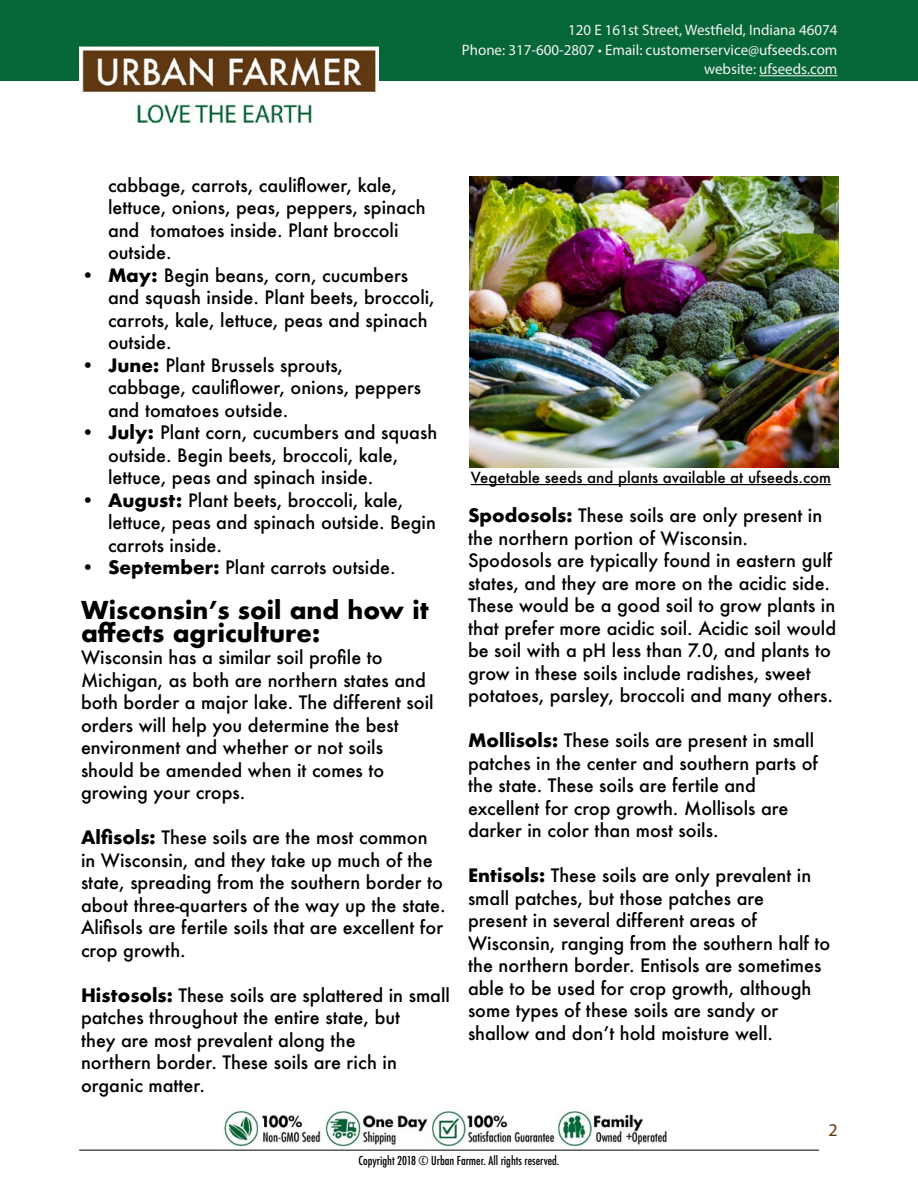
<style>
.page{position:relative;width:918px;height:1188px;background:#fff}
.page>*{position:absolute;margin:0;border:0;box-sizing:border-box;transform-origin:0 0}
.t1{font:700 24px/22.5px "Futura";color:#000}
.t2{font:500 18px/22.5px "Futura";color:#000}
.t3{font:18px "Myriad Pro";color:#603812}
.t4{font:15.15px/19.5px "Myriad Pro";color:#f5f3f1;text-align:right}
.t5{font:500 15px "Futura";color:#000}
.t6{font:500 condensed 12px "Futura";color:#000}
.s1{font-weight:700}
</style>
<div class="page">
<hr style="left:79px;top:1150px;width:740px;height:1px;background:#000">
<div style="left:0;top:0;width:918px;height:81px;background:#056738"></div>
<hr style="left:759px;top:75px;width:78px;height:1px;background:#f5f3f1">
<img style="left:223px;top:1110px;width:444px;height:37px">
<img style="left:470px;top:177px;width:369px;height:291px">
<hr style="left:471px;top:484px;width:360px;height:1px;background:#000">
<img style="left:79px;top:47px;width:299px;height:77px">
<p class="t4" style="left:462px;top:20px;width:377px">120 E 161st Street, Westfield, Indiana 46074<br>Phone: 317-600-2807 • Email: customerservice@ufseeds.com website: ufseeds.com</p>
<p class="t2" style="left:108px;top:173px;width:319px">cabbage, carrots, cauliflower, kale, lettuce, onions, peas, peppers, spinach and tomatoes inside. Plant broccoli outside.</p>
<p class="t2" style="left:108px;top:263px;width:328px;text-indent:-27px"><span class="s1">• May:</span> Begin beans, corn, cucumbers and squash inside. Plant beets, broccoli, carrots, kale, lettuce, peas and spinach outside.</p>
<p class="t2" style="left:108px;top:353px;width:315px;text-indent:-27px"><span class="s1">• June:</span> Plant Brussels sprouts, cabbage, cauliflower, onions, peppers and tomatoes outside.</p>
<p class="t2" style="left:108px;top:421px;width:331px;text-indent:-27px"><span class="s1">• July:</span> Plant corn, cucumbers and squash outside. Begin beets, broccoli, kale, lettuce, peas and spinach inside.</p>
<p class="t2" style="left:108px;top:488px;width:329px;text-indent:-27px"><span class="s1">• August:</span> Plant beets, broccoli, kale, lettuce, peas and spinach outside. Begin carrots inside.</p>
<p class="t2" style="left:81px;top:556px;width:316px"><span class="s1">• September:</span> Plant carrots outside.</p>
<h1 class="t1" style="left:81px;top:599px;width:349px">Wisconsin’s soil and how it affects agriculture:</h1>
<p class="t2" style="left:81px;top:646px;width:354px">Wisconsin has a similar soil profile to Michigan, as both are northern states and both border a major lake. The different soil orders will help you determine the best environment and whether or not soils should be amended when it comes to growing your crops.</p>
<p class="t2" style="left:81px;top:826px;width:366px"><span class="s1">Alfisols:</span> These soils are the most common in Wisconsin, and they take up much of the state, spreading from the southern border to about three-quarters of the way up the state.<br>Alifisols are fertile soils that are excellent for crop growth.</p>
<p class="t2" style="left:81px;top:983px;width:371px"><span class="s1">Histosols:</span> These soils are splattered in small patches throughout the entire state, but<br>they are most prevalent along the<br>northern border. These soils are rich in organic matter.</p>
<p class="t5" style="left:471px;top:467px;width:362px">Vegetable seeds and plants available at ufseeds.com</p>
<p class="t2" style="left:468px;top:504px;width:370px"><span class="s1">Spodosols:</span> These soils are only present in the northern portion of Wisconsin.<br>Spodosols are typically found in eastern gulf states, and they are more on the acidic side.<br>These would be a good soil to grow plants in that prefer more acidic soil. Acidic soil would be soil with a pH less than 7.0, and plants to grow in these soils include radishes, sweet potatoes, parsley, broccoli and many others.</p>
<p class="t2" style="left:468px;top:729px;width:351px"><span class="s1">Mollisols:</span> These soils are present in small patches in the center and southern parts of the state. These soils are fertile and excellent for crop growth. Mollisols are darker in color than most soils.</p>
<p class="t2" style="left:468px;top:864px;width:364px"><span class="s1">Entisols:</span> These soils are only prevalent in small patches, but those patches are<br>present in several different areas of Wisconsin, ranging from the southern half to the northern border. Entisols are sometimes able to be used for crop growth, although some types of these soils are sandy or shallow and don’t hold moisture well.</p>
<p class="t3" style="left:828px;top:1119px;width:11px">2</p>
<p class="t6" style="left:359px;top:1153px;width:202px">Copyright 2018 © Urban Farmer. All rights reserved.</p>
</div>
